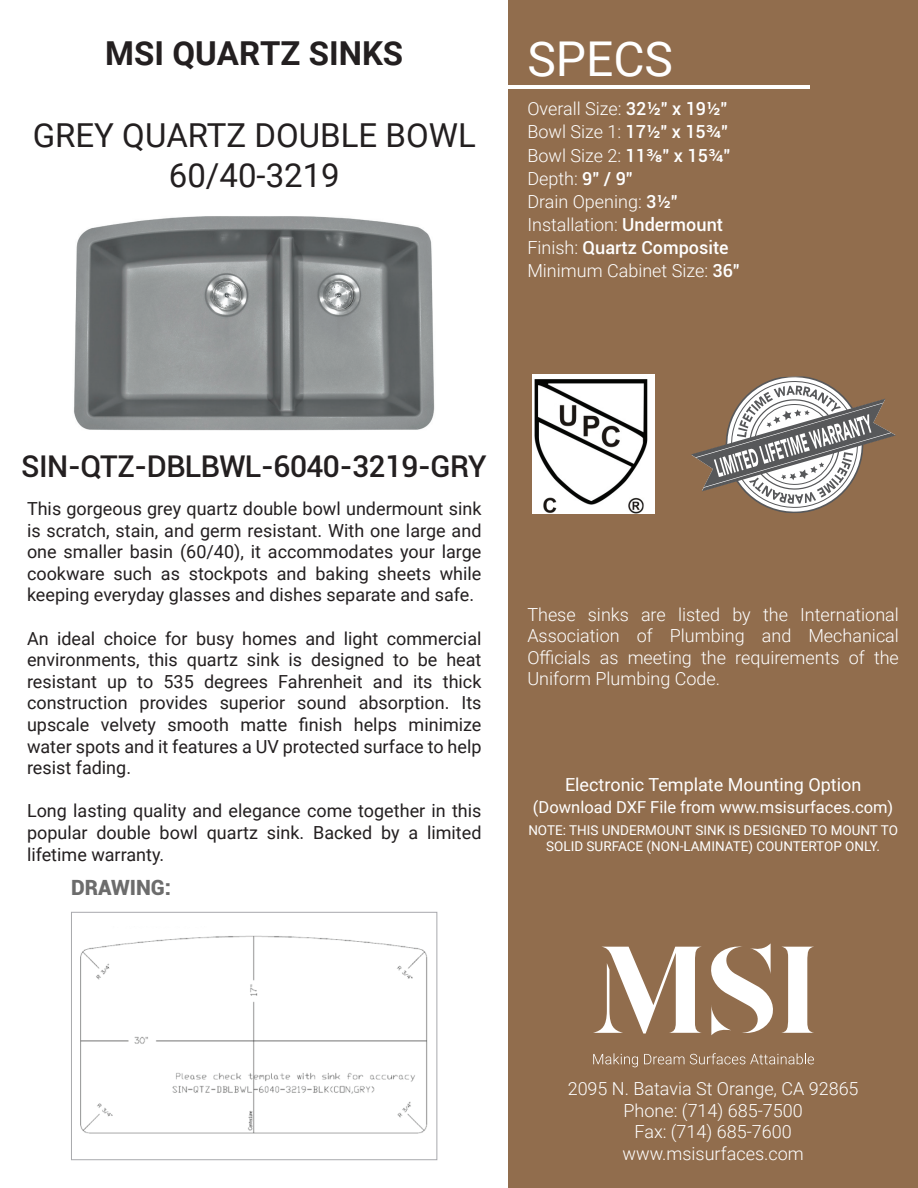
<style>
.page{position:relative;width:918px;height:1188px;background:#fff}
.page>*{position:absolute;margin:0;border:0;box-sizing:border-box;transform-origin:0 0}
.t1{font:48px "Roboto";color:#fff}
.t2{font:33px/39.6px "Roboto";color:#231f20;text-align:center}
.t3{font:700 33px "Roboto";color:#231f20}
.t4{font:500 30px "Roboto";letter-spacing:-.02em;color:#231f20}
.t5{font:900 21px "Roboto";color:#6c6c6c}
.t6{font:18px/21.6px "Roboto";color:#231f20;text-align:justify}
.t7{font:300 18px/21.6px "Roboto";color:#fff;text-align:center}
.t8{font:500 18px/23.1px "Roboto";color:#fff}
.t9{font:18px "Roboto";color:#fff}
.t10{font:16.5px "Roboto";color:#fff}
.t11{font:13.5px/16.2px "Roboto";color:#fff;text-align:center}
.s1{font-weight:500}
.s2{font-weight:300}
</style>
<div class="page">
<div style="left:508px;top:0;width:410px;height:1188px;background:#916d4d"></div>
<svg style="left:593px;top:1053px;width:45px;height:14px"></svg>
<svg style="left:644px;top:1054px;width:40px;height:10px"></svg>
<svg style="left:690px;top:1053px;width:124px;height:11px"></svg>
<svg style="left:593px;top:947px;width:108px;height:87px"></svg>
<svg style="left:782px;top:947px;width:32px;height:86px"></svg>
<svg style="left:711px;top:943px;width:62px;height:92px"></svg>
<img style="left:74px;top:216px;width:361px;height:215px">
<svg style="left:691px;top:376px;width:205px;height:137px"></svg>
<img style="left:533px;top:375px;width:121px;height:138px">
<img style="left:80px;top:935px;width:348px;height:199px">
<div style="left:71px;top:912px;width:366px;height:248px;border:1px solid #a8a9ad"></div>
<hr style="left:500px;top:86px;width:310px;height:3px;background:#fff">
<h2 class="t3" style="left:105px;top:30px;width:299px">MSI QUARTZ SINKS</h2>
<h2 class="t2" style="left:33px;top:115px;width:445px">GREY QUARTZ DOUBLE BOWL<br>60/40-3219</h2>
<h1 class="t1" style="left:527px;top:26px;width:147px">SPECS</h1>
<p class="t7" style="left:527px;top:97px;width:204px;line-height:23.1px;text-align:left">Overall Size: <span class="s1">32½″ x 19½″<br></span>Bowl Size 1: <span class="s1">17½″ x 15¾″<br></span>Bowl Size 2: <span class="s1">11⅜″ x 15¾″<br></span>Depth: <span class="s1">9″ / 9″</span></p>
<p class="t8" style="left:527px;top:212px;width:203px"><span class="s2">Installation:</span> Undermount<br><span class="s2">Finish:</span> Quartz Composite</p>
<p class="t7" style="left:527px;top:190px;width:152px">Drain Opening: <span class="s1">3½″</span></p>
<p class="t7" style="left:527px;top:259px;width:214px">Minimum Cabinet Size: <span class="s1">36"</span></p>
<h3 class="t4" style="left:21px;top:445px;width:467px">SIN-QTZ-DBLBWL-6040-3219-GRY</h3>
<p class="t6" style="left:27px;top:497px;width:456px">This gorgeous grey quartz double bowl undermount sink is scratch, stain, and germ resistant. With one large and one smaller basin (60/40), it accommodates your large cookware such as stockpots and baking sheets while keeping everyday glasses and dishes separate and safe.</p>
<p class="t6" style="left:27px;top:627px;width:456px">An ideal choice for busy homes and light commercial environments, this quartz sink is designed to be heat resistant up to 535 degrees Fahrenheit and its thick construction provides superior sound absorption. Its upscale velvety smooth matte finish helps minimize water spots and it features a UV protected surface to help resist fading.</p>
<p class="t6" style="left:27px;top:799px;width:456px">Long lasting quality and elegance come together in this popular double bowl quartz sink. Backed by a limited lifetime warranty.</p>
<p class="t5" style="left:71px;top:873px;width:102px">DRAWING:</p>
<p class="t7" style="left:527px;top:603px;width:373px;text-align:justify">These sinks are listed by the International Association of Plumbing and Mechanical Officials as meeting the requirements of the Uniform Plumbing Code.</p>
<p class="t9" style="left:565px;top:772px;width:298px">Electronic Template Mounting Option</p>
<p class="t10" style="left:533px;top:796px;width:362px">(Download DXF File from www.msisurfaces.com)</p>
<p class="t11" style="left:528px;top:821px;width:371px">NOTE: THIS UNDERMOUNT SINK IS DESIGNED TO MOUNT TO<br>SOLID SURFACE (NON-LAMINATE) COUNTERTOP ONLY.</p>
<p class="t7" style="left:568px;top:1077px;width:292px">2095 N. Batavia St Orange, CA 92865<br>Phone: (714) 685-7500<br>Fax: (714) 685-7600 www.msisurfaces.com</p>
</div>
